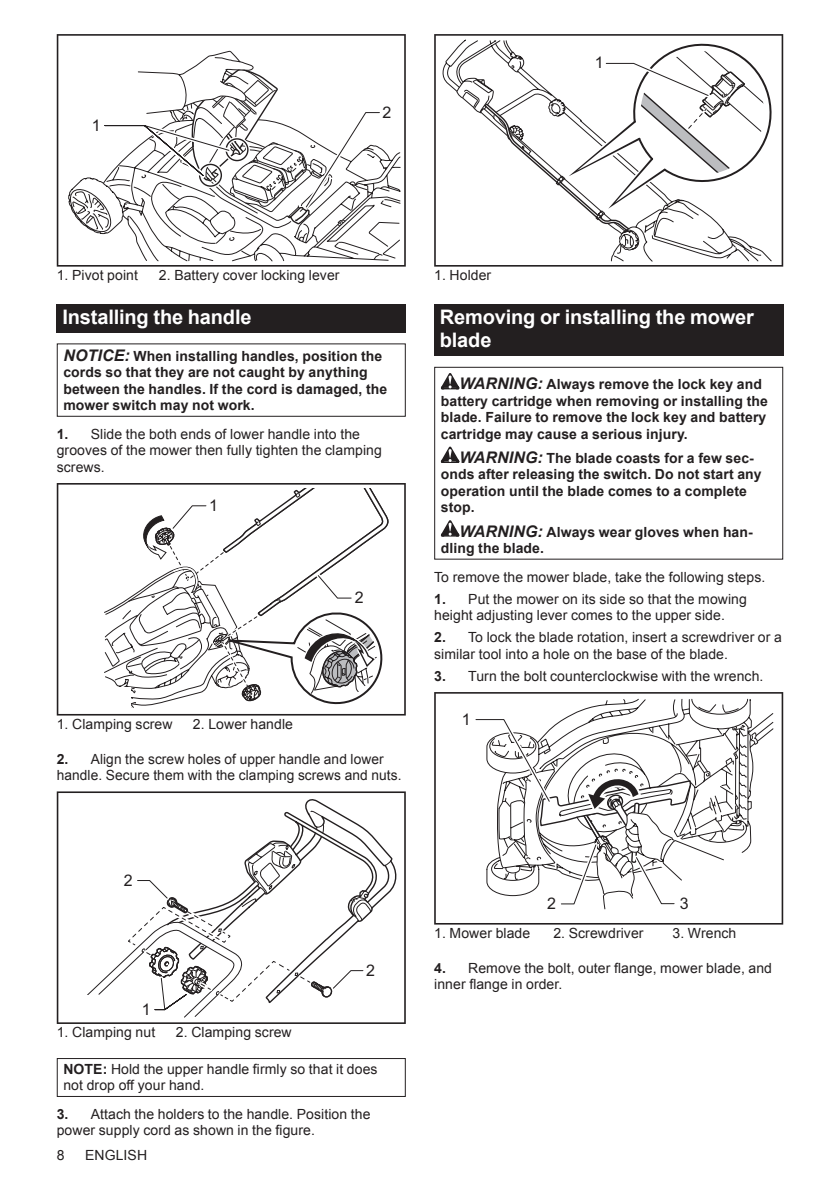
<style>
.page{position:relative;width:840px;height:1191px;background:#fff}
.page>*{position:absolute;margin:0;border:0;box-sizing:border-box;transform-origin:0 0}
.t1{font:700 20px/23.4px "Arial";letter-spacing:-.01em;color:#fff}
.t2{font:16px "Arial";color:#231f20}
.t3{font:14px/16.4px "Arial";letter-spacing:.005em;color:#231f20}
.t4{font:700 14px/16.4px "Arial";letter-spacing:.005em;color:#231f20}
.s1{font-style:italic;font-size:16px}
.s2{font-weight:700}
</style>
<div class="page">
<svg style="left:57px;top:34px;width:348px;height:233px"></svg>
<svg style="left:67px;top:51px;width:316px;height:190px"></svg>
<div style="left:57px;top:304px;width:348px;height:28px;background:#231f20"></div>
<div style="left:57px;top:343px;width:348px;height:74px;border:1px solid #231f20"></div>
<svg style="left:57px;top:483px;width:348px;height:232px"></svg>
<svg style="left:104px;top:488px;width:285px;height:222px"></svg>
<svg style="left:57px;top:791px;width:348px;height:233px"></svg>
<svg style="left:87px;top:798px;width:313px;height:220px"></svg>
<div style="left:57px;top:1058px;width:348px;height:39px;border:1px solid #231f20"></div>
<svg style="left:434px;top:34px;width:348px;height:233px"></svg>
<svg style="left:440px;top:34px;width:340px;height:217px"></svg>
<div style="left:434px;top:304px;width:348px;height:52px;background:#231f20"></div>
<svg style="left:440px;top:373px;width:19px;height:16px"></svg>
<svg style="left:440px;top:446px;width:19px;height:17px"></svg>
<svg style="left:440px;top:520px;width:19px;height:16px"></svg>
<div style="left:434px;top:367px;width:348px;height:192px;border:1px solid #231f20"></div>
<svg style="left:434px;top:692px;width:348px;height:232px"></svg>
<svg style="left:471px;top:715px;width:287px;height:194px"></svg>
<p class="t2" style="left:92px;top:114px;width:10px">1</p>
<p class="t2" style="left:382px;top:101px;width:10px">2</p>
<p class="t2" style="left:594px;top:52px;width:10px">1</p>
<p class="t3" style="left:57px;top:267px;width:83px">1. Pivot point</p>
<p class="t3" style="left:159px;top:267px;width:182px">2. Battery cover locking lever</p>
<h1 class="t1" style="left:62px;top:306px;width:190px">Installing the handle</h1>
<p class="t4" style="left:63px;top:348px;width:325px"><span class="s1">NOTICE:</span> When installing handles, position the cords so that they are not caught by anything between the handles. If the cord is damaged, the mower switch may not work.</p>
<p class="t3" style="left:57px;top:426px;width:326px"><span class="s2">1.</span> Slide the both ends of lower handle into the grooves of the mower then fully tighten the clamping screws.</p>
<p class="t2" style="left:209px;top:495px;width:10px">1</p>
<p class="t2" style="left:354px;top:587px;width:10px">2</p>
<p class="t3" style="left:57px;top:716px;width:117px">1. Clamping screw</p>
<p class="t3" style="left:193px;top:716px;width:101px">2. Lower handle</p>
<p class="t3" style="left:57px;top:750px;width:346px"><span class="s2">2.</span> Align the screw holes of upper handle and lower handle. Secure them with the clamping screws and nuts.</p>
<p class="t3" style="left:434px;top:267px;width:59px">1. Holder</p>
<h1 class="t1" style="left:439px;top:306px;width:315px">Removing or installing the mower blade</h1>
<p class="t4" style="left:440px;top:377px;width:328px;text-indent:19px"><span class="s1">WARNING:</span> Always remove the lock key and battery cartridge when removing or installing the blade. Failure to remove the lock key and battery cartridge may cause a serious injury.</p>
<p class="t4" style="left:440px;top:450px;width:322px;text-indent:19px"><span class="s1">WARNING:</span> The blade coasts for a few sec&shy;onds after releasing the switch. Do not start any operation until the blade comes to a complete stop.</p>
<p class="t4" style="left:440px;top:524px;width:313px;text-indent:19px"><span class="s1">WARNING:</span> Always wear gloves when han&shy;dling the blade.</p>
<p class="t3" style="left:434px;top:569px;width:332px">To remove the mower blade, take the following steps.</p>
<p class="t3" style="left:434px;top:591px;width:314px"><span class="s2">1.</span> Put the mower on its side so that the mowing height adjusting lever comes to the upper side.</p>
<p class="t3" style="left:434px;top:629px;width:349px"><span class="s2">2.</span> To lock the blade rotation, insert a screwdriver or a similar tool into a hole on the base of the blade.</p>
<p class="t3" style="left:434px;top:667px;width:330px"><span class="s2">3.</span> Turn the bolt counterclockwise with the wrench.</p>
<p class="t2" style="left:461px;top:708px;width:10px">1</p>
<p class="t2" style="left:124px;top:869px;width:10px">2</p>
<p class="t2" style="left:366px;top:959px;width:10px">2</p>
<p class="t2" style="left:142px;top:998px;width:10px">1</p>
<p class="t3" style="left:57px;top:1024px;width:100px">1. Clamping nut</p>
<p class="t3" style="left:176px;top:1024px;width:117px">2. Clamping screw</p>
<p class="t3" style="left:63px;top:1061px;width:315px"><span class="s2">NOTE:</span> Hold the upper handle firmly so that it does not drop off your hand.</p>
<p class="t3" style="left:57px;top:1106px;width:315px"><span class="s2">3.</span> Attach the holders to the handle. Position the power supply cord as shown in the figure.</p>
<p class="t3" style="left:57px;top:1147px;width:9px">8</p>
<p class="t3" style="left:85px;top:1147px;width:63px">ENGLISH</p>
<p class="t2" style="left:547px;top:892px;width:10px">2</p>
<p class="t2" style="left:679px;top:892px;width:10px">3</p>
<p class="t3" style="left:434px;top:925px;width:97px">1. Mower blade</p>
<p class="t3" style="left:553px;top:925px;width:92px">2. Screwdriver</p>
<p class="t3" style="left:672px;top:925px;width:65px">3. Wrench</p>
<p class="t3" style="left:434px;top:959px;width:339px"><span class="s2">4.</span> Remove the bolt, outer flange, mower blade, and inner flange in order.</p>
</div>
